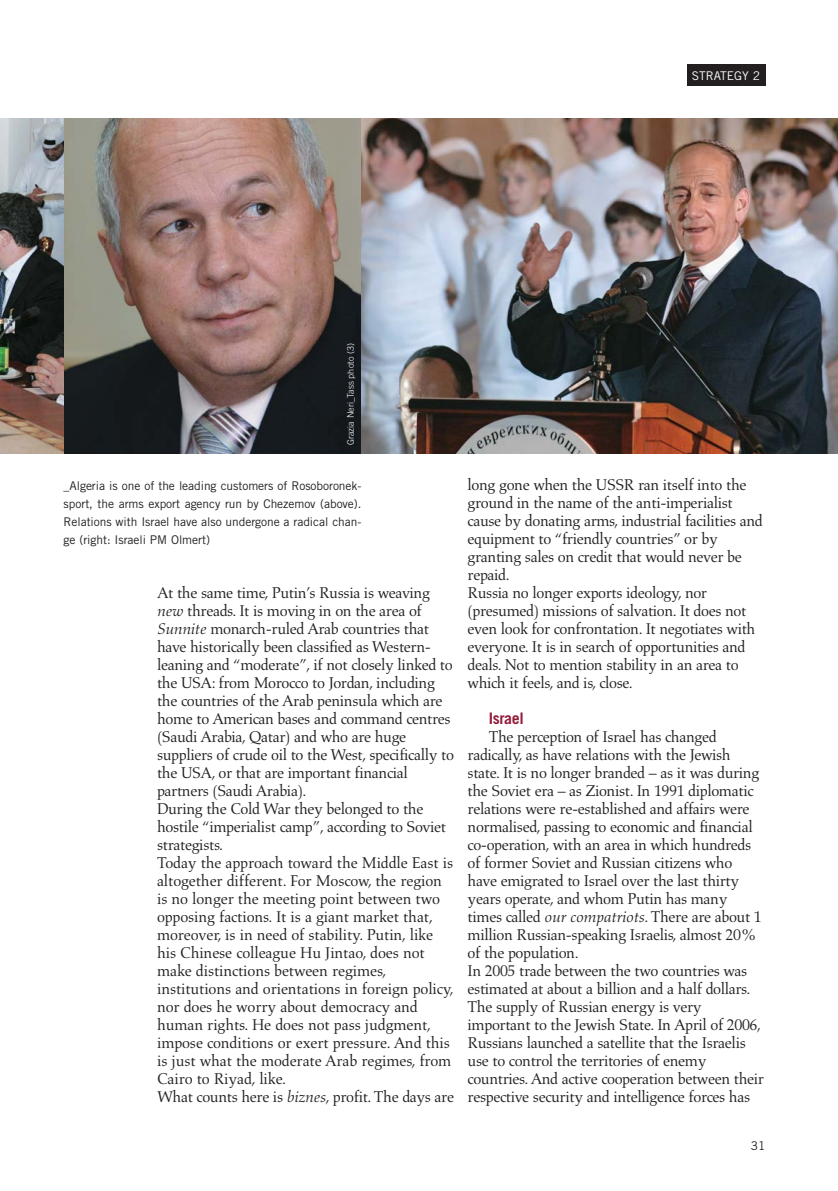
<style>
.page{position:relative;width:838px;height:1191px;background:#fff}
.page>*{position:absolute;margin:0;border:0;box-sizing:border-box;transform-origin:0 0}
.t1{font:15.9px/18px "Aldus";letter-spacing:-.025em;color:#231f20}
.t2{font:700 15.9px "Trade Gothic";letter-spacing:-.03em;color:#941e3b}
.t3{font:12px/18px "Trade Gothic";letter-spacing:-.005em;color:#231f20;text-align:justify}
.t4{font:12px "Trade Gothic";color:#fff}
.t5{font:300 9px "Trade Gothic";color:#fff}
.s1{font-style:italic}
</style>
<div class="page">
<div style="left:686px;top:65px;width:79px;height:21px;background:#231f20"></div>
<img style="left:64px;top:118px;width:297px;height:336px">
<img style="left:361px;top:118px;width:476px;height:336px">
<img style="left:0;top:118px;width:64px;height:336px">
<p class="t4" style="left:692px;top:71px;width:70px">STRATEGY 2</p>
<p class="t5" style="left:347px;top:445px;width:103px;rotate:-90deg">Grazia Neri_Tass photo (3)</p>
<p class="t3" style="left:64px;top:477px;width:299px">_Algeria is one of the leading customers of Rosoboronek&shy;sport, the arms export agency run by Chezemov (above).<br>Relations with Israel have also undergone a radical chan&shy;ge (right: Israeli PM Olmert)</p>
<p class="t1" style="left:157px;top:585px;width:298px">At the same time, Putin’s Russia is weaving <span class="s1">new</span> threads. It is moving in on the area of <span class="s1">Sunnite</span> monarch-ruled Arab countries that have historically been classified as Western&shy;leaning and “moderate”, if not closely linked to the USA: from Morocco to Jordan, including the countries of the Arab peninsula which are home to American bases and command centres (Saudi Arabia, Qatar) and who are huge suppliers of crude oil to the West, specifically to the USA, or that are important financial partners (Saudi Arabia).<br>During the Cold War they belonged to the hostile “imperialist camp”, according to Soviet strategists.<br>Today the approach toward the Middle East is altogether different. For Moscow, the region is no longer the meeting point between two opposing factions. It is a giant market that, moreover, is in need of stability. Putin, like his Chinese colleague Hu Jintao, does not make distinctions between regimes, institutions and orientations in foreign policy, nor does he worry about democracy and human rights. He does not pass judgment, impose conditions or exert pressure. And this is just what the moderate Arab regimes, from Cairo to Riyad, like.<br>What counts here is <span class="s1">biznes</span>, profit. The days are</p>
<p class="t1" style="left:467px;top:477px;width:297px">long gone when the USSR ran itself into the ground in the name of the anti-imperialist cause by donating arms, industrial facilities and equipment to “friendly countries” or by granting sales on credit that would never be repaid.<br>Russia no longer exports ideology, nor (presumed) missions of salvation. It does not even look for confrontation. It negotiates with everyone. It is in search of opportunities and deals. Not to mention stability in an area to which it feels, and is, close.</p>
<p class="t2" style="left:489px;top:712px;width:36px">Israel</p>
<p class="t1" style="left:467px;top:729px;width:298px;text-indent:21px">The perception of Israel has changed radically, as have relations with the Jewish state. It is no longer branded – as it was during the Soviet era – as Zionist. In 1991 diplomatic relations were re-established and affairs were normalised, passing to economic and financial co-operation, with an area in which hundreds of former Soviet and Russian citizens who have emigrated to Israel over the last thirty years operate, and whom Putin has many times called <span class="s1">our compatriots</span>. There are about 1 million Russian-speaking Israelis, almost 20% of the population.<br>In 2005 trade between the two countries was estimated at about a billion and a half dollars.<br>The supply of Russian energy is very important to the Jewish State. In April of 2006, Russians launched a satellite that the Israelis use to control the territories of enemy countries. And active cooperation between their respective security and intelligence forces has</p>
<p class="t3" style="left:750px;top:1137px;width:16px">31</p>
</div>
